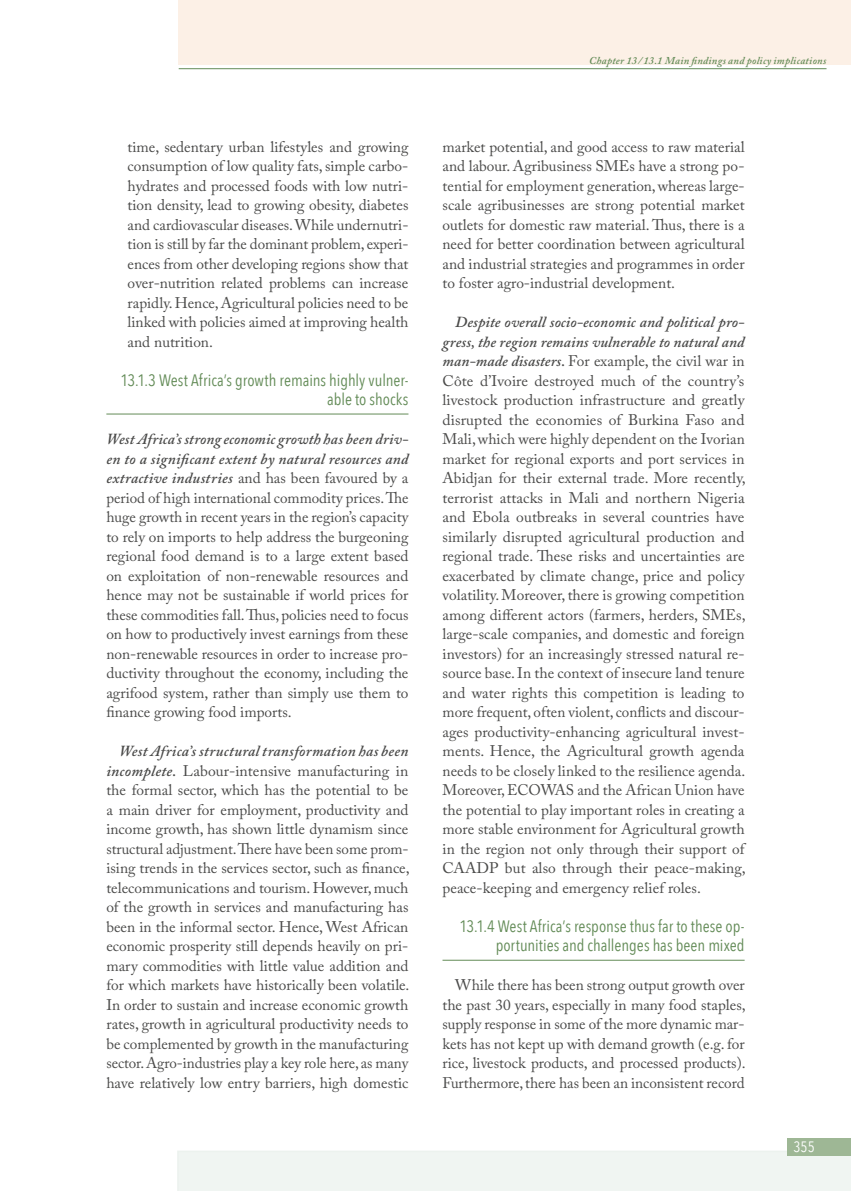
<style>
.page{position:relative;width:851px;height:1191px;background:#fff}
.page>*{position:absolute;margin:0;border:0;box-sizing:border-box;transform-origin:0 0}
.t1{font:16.5px/19.5px "Avenir Next Condensed";color:#638b57;text-align:right}
.t2{font:15.3px/19.5px "Adobe Caslon Pro";color:#4a4a49;text-align:justify}
.t3{font:15px "Avenir Next Condensed";color:#fff}
.t4{font:italic 600 10.5px "Adobe Caslon Pro";letter-spacing:.025em;color:#638b57}
.s1{font-weight:600;font-style:italic}
</style>
<div class="page">
<div style="left:177px;top:1151px;width:673px;height:40px;background:#f0f5f2"></div>
<div style="left:787px;top:1138px;width:63px;height:17px;background:#9eb795"></div>
<div style="left:179px;top:0;width:671px;height:65px;background:#fcf0e6"></div>
<hr style="left:179px;top:68px;width:647px;height:1px;background:#638b57">
<hr style="left:106px;top:414px;width:302px;height:1px;background:#638b57">
<hr style="left:442px;top:960px;width:302px;height:1px;background:#638b57">
<p class="t2" style="left:128px;top:136px;width:282px">time, sedentary urban lifestyles and growing consumption of low quality fats, simple carbo&shy;hydrates and processed foods with low nutri&shy;tion density, lead to growing obesity, diabetes and cardiovascular diseases. While undernutri&shy;tion is still by far the dominant problem, experi&shy;ences from other developing regions show that over-nutrition related problems can increase rapidly. Hence, Agricultural policies need to be linked with policies aimed at improving health and nutrition.</p>
<p class="t1" style="left:120px;top:370px;width:289px">13.1.3 West Africa’s growth remains highly vulner&shy;able to shocks</p>
<p class="t2" style="left:106px;top:429px;width:304px"><span class="s1">West Africa’s strong economic growth has been driv&shy;en to a significant extent by natural resources and extractive industries</span> and has been favoured by a period of high international commodity prices. The huge growth in recent years in the region’s capacity to rely on imports to help address the burgeoning regional food demand is to a large extent based on exploitation of non-renewable resources and hence may not be sustainable if world prices for these commodities fall. Thus, policies need to focus on how to productively invest earnings from these non-renewable resources in order to increase pro&shy;ductivity throughout the economy, including the agrifood system, rather than simply use them to finance growing food imports.</p>
<p class="t2" style="left:106px;top:741px;width:305px;text-indent:13px"><span class="s1">West Africa’s structural transformation has been incomplete.</span> Labour-intensive manufacturing in the formal sector, which has the potential to be a main driver for employment, productivity and income growth, has shown little dynamism since structural adjustment. There have been some prom&shy;ising trends in the services sector, such as finance, telecommunications and tourism. However, much of the growth in services and manufacturing has been in the informal sector. Hence, West African economic prosperity still depends heavily on pri&shy;mary commodities with little value addition and for which markets have historically been volatile.<br>In order to sustain and increase economic growth rates, growth in agricultural productivity needs to be complemented by growth in the manufacturing sector. Agro-industries play a key role here, as many have relatively low entry barriers, high domestic</p>
<p class="t4" style="left:589px;top:54px;width:239px">Chapter 13 / 13.1 Main findings and policy implications</p>
<p class="t2" style="left:442px;top:136px;width:304px">market potential, and good access to raw material and labour. Agribusiness SMEs have a strong po&shy;tential for employment generation, whereas large&shy;scale agribusinesses are strong potential market outlets for domestic raw material. Thus, there is a need for better coordination between agricultural and industrial strategies and programmes in order to foster agro-industrial development.</p>
<p class="t2" style="left:442px;top:312px;width:305px;text-indent:13px"><span class="s1">Despite overall socio-economic and political pro&shy;gress, the region remains vulnerable to natural and man-made disasters.</span> For example, the civil war in Côte d’Ivoire destroyed much of the country’s livestock production infrastructure and greatly disrupted the economies of Burkina Faso and Mali, which were highly dependent on the Ivorian market for regional exports and port services in Abidjan for their external trade. More recently, terrorist attacks in Mali and northern Nigeria and Ebola outbreaks in several countries have similarly disrupted agricultural production and regional trade. These risks and uncertainties are exacerbated by climate change, price and policy volatility. Moreover, there is growing competition among different actors (farmers, herders, SMEs, large-scale companies, and domestic and foreign investors) for an increasingly stressed natural re&shy;source base. In the context of insecure land tenure and water rights this competition is leading to more frequent, often violent, conflicts and discour&shy;ages productivity-enhancing agricultural invest&shy;ments. Hence, the Agricultural growth agenda needs to be closely linked to the resilience agenda.<br>Moreover, ECOWAS and the African Union have the potential to play important roles in creating a more stable environment for Agricultural growth in the region not only through their support of CAADP but also through their peace-making, peace-keeping and emergency relief roles.</p>
<p class="t1" style="left:459px;top:916px;width:286px">13.1.4 West Africa’s response thus far to these op&shy;portunities and challenges has been mixed</p>
<p class="t2" style="left:442px;top:975px;width:304px;text-indent:13px">While there has been strong output growth over the past 30 years, especially in many food staples, supply response in some of the more dynamic mar&shy;kets has not kept up with demand growth (e.g. for rice, livestock products, and processed products).<br>Furthermore, there has been an inconsistent record</p>
<p class="t3" style="left:793px;top:1137px;width:23px">355</p>
</div>
